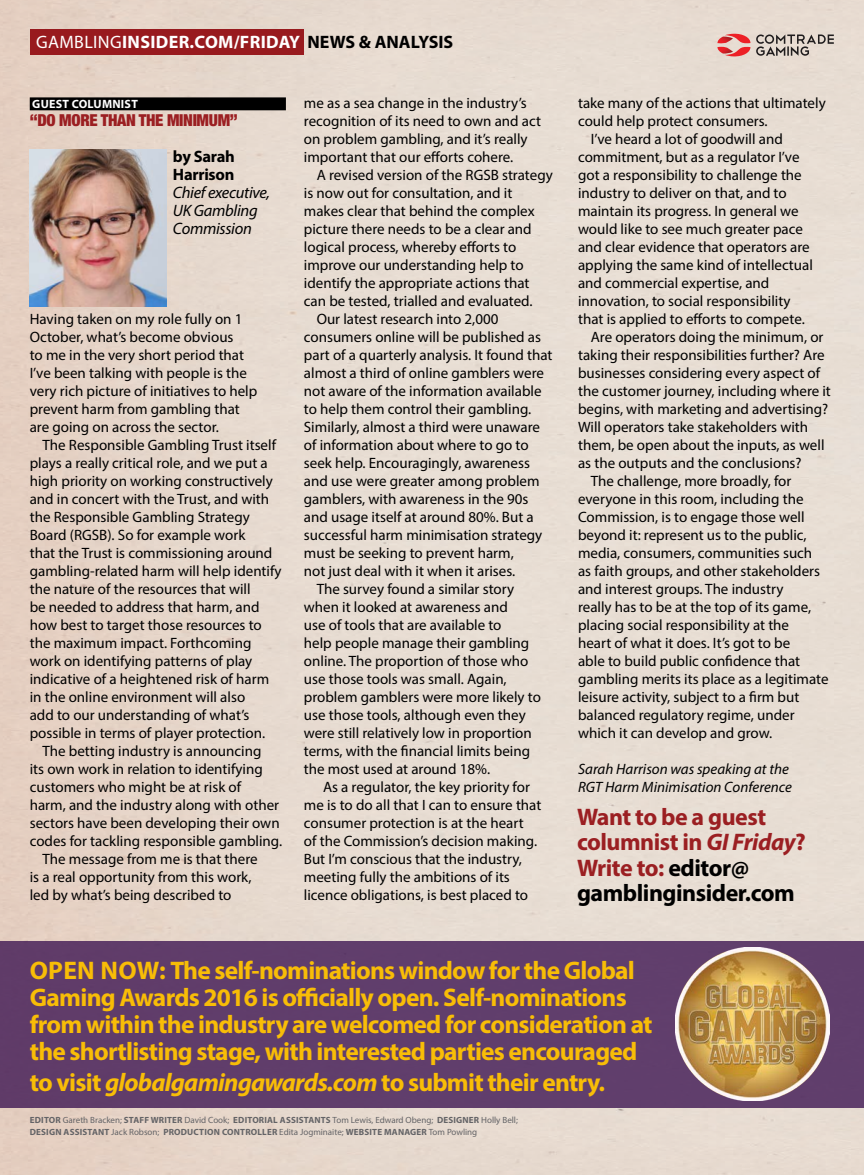
<style>
.page{position:relative;width:864px;height:1175px;background:#fff}
.page>*{position:absolute;margin:0;border:0;box-sizing:border-box;transform-origin:0 0}
.t1{font:700 25.5px/27px "Myriad Pro";letter-spacing:-.03em;color:#f8bd07}
.t2{font:700 24px/25.5px "Myriad Pro";letter-spacing:-.02em;color:#9b1f22}
.t3{font:700 18px "Myriad Pro";letter-spacing:.005em;color:#fff}
.t4{font:italic 16.5px/18px "Myriad Pro";letter-spacing:-.02em;color:#000}
.t5{font:900 condensed 16.5px "Helvetica Neue LT Std";letter-spacing:-.02em;color:#9b1f22}
.t6{font:700 16.5px/18px "Myriad Pro";letter-spacing:-.02em;color:#000}
.t7{font:15px/18px "Myriad Pro";color:#000}
.t8{font:italic 15px/18px "Myriad Pro";color:#000}
.t9{font:700 12px "Myriad Pro";letter-spacing:.02em;color:#fff}
.t10{font:9px "Myriad Pro";color:#636366}
.t11{font:700 9px "Myriad Pro";letter-spacing:.02em;color:#636366}
.s1{font-weight:400}
.s2{color:#000}
.s3{font-style:italic}
.s4{font-weight:700}
</style>
<div class="page">
<img style="left:0;top:0;width:864px;height:1174px">
<div style="left:30px;top:29px;width:274px;height:25px;background:#981a1e"></div>
<div style="left:30px;top:97px;width:256px;height:13px;background:#000"></div>
<img style="left:30px;top:150px;width:137px;height:156px">
<div style="left:0;top:940px;width:864px;height:167px;background:#603e6c"></div>
<svg style="left:717px;top:33px;width:33px;height:23px"></svg>
<svg style="left:756px;top:34px;width:78px;height:22px"></svg>
<img style="left:676px;top:947px;width:153px;height:153px">
<p class="t3" style="left:36px;top:30px;width:419px"><span class="s1">GAMBLING</span>INSIDER.COM/FRIDAY <span class="s2">NEWS &amp; ANALYSIS</span></p>
<p class="t9" style="left:32px;top:96px;width:107px">GUEST COLUMNIST</p>
<p class="t5" style="left:30px;top:110px;width:210px">“DO MORE THAN THE MINIMUM”</p>
<p class="t6" style="left:173px;top:147px;width:63px">by Sarah<br>Harrison</p>
<p class="t4" style="left:173px;top:183px;width:99px">Chief executive,<br>UK Gambling<br>Commission</p>
<p class="t7" style="left:30px;top:310px;width:229px">Having taken on my role fully on 1<br>October, what’s become obvious<br>to me in the very short period that I’ve been talking with people is the very rich picture of initiatives to help prevent harm from gambling that are going on across the sector.</p>
<p class="t7" style="left:30px;top:436px;width:253px;text-indent:13px">The Responsible Gambling Trust itself plays a really critical role, and we put a high priority on working constructively and in concert with the Trust, and with the Responsible Gambling Strategy Board (RGSB). So for example work<br>that the Trust is commissioning around gambling-related harm will help identify the nature of the resources that will<br>be needed to address that harm, and how best to target those resources to the maximum impact. Forthcoming work on identifying patterns of play indicative of a heightened risk of harm in the online environment will also<br>add to our understanding of what’s possible in terms of player protection.</p>
<p class="t7" style="left:30px;top:742px;width:254px;text-indent:13px">The betting industry is announcing<br>its own work in relation to identifying customers who might be at risk of<br>harm, and the industry along with other sectors have been developing their own codes for tackling responsible gambling.</p>
<p class="t7" style="left:30px;top:850px;width:229px;text-indent:13px">The message from me is that there is a real opportunity from this work, led by what’s being described to</p>
<p class="t7" style="left:304px;top:94px;width:239px">me as a sea change in the industry’s recognition of its need to own and act on problem gambling, and it’s really important that our efforts cohere.</p>
<p class="t7" style="left:304px;top:166px;width:250px;text-indent:13px">A revised version of the RGSB strategy is now out for consultation, and it makes clear that behind the complex picture there needs to be a clear and logical process, whereby efforts to improve our understanding help to identify the appropriate actions that can be tested, trialled and evaluated.</p>
<p class="t7" style="left:304px;top:310px;width:250px;text-indent:13px">Our latest research into 2,000 consumers online will be published as part of a quarterly analysis. It found that almost a third of online gamblers were not aware of the information available to help them control their gambling.<br>Similarly, almost a third were unaware of information about where to go to seek help. Encouragingly, awareness and use were greater among problem gamblers, with awareness in the 90s and usage itself at around 80%. But a successful harm minimisation strategy must be seeking to prevent harm,<br>not just deal with it when it arises.</p>
<p class="t7" style="left:304px;top:580px;width:239px;text-indent:13px">The survey found a similar story when it looked at awareness and<br>use of tools that are available to<br>help people manage their gambling online. The proportion of those who use those tools was small. Again, problem gamblers were more likely to use those tools, although even they were still relatively low in proportion terms, with the financial limits being the most used at around 18%.</p>
<p class="t7" style="left:304px;top:778px;width:239px;text-indent:19px">As a regulator, the key priority for me is to do all that I can to ensure that consumer protection is at the heart<br>of the Commission’s decision making.<br>But I’m conscious that the industry, meeting fully the ambitions of its licence obligations, is best placed to</p>
<p class="t7" style="left:578px;top:94px;width:249px">take many of the actions that ultimately could help protect consumers.</p>
<p class="t7" style="left:578px;top:130px;width:236px;text-indent:13px">I’ve heard a lot of goodwill and commitment, but as a regulator I’ve got a responsibility to challenge the industry to deliver on that, and to maintain its progress. In general we would like to see much greater pace and clear evidence that operators are applying the same kind of intellectual and commercial expertise, and innovation, to social responsibility that is applied to efforts to compete.</p>
<p class="t7" style="left:578px;top:328px;width:254px;text-indent:13px">Are operators doing the minimum, or taking their responsibilities further? Are businesses considering every aspect of the customer journey, including where it begins, with marketing and advertising?<br>Will operators take stakeholders with them, be open about the inputs, as well as the outputs and the conclusions?</p>
<p class="t7" style="left:578px;top:472px;width:252px;text-indent:13px">The challenge, more broadly, for everyone in this room, including the Commission, is to engage those well beyond it: represent us to the public, media, consumers, communities such as faith groups, and other stakeholders and interest groups. The industry<br>really has to be at the top of its game, placing social responsibility at the<br>heart of what it does. It’s got to be<br>able to build public confidence that gambling merits its place as a legitimate leisure activity, subject to a firm but balanced regulatory regime, under which it can develop and grow.</p>
<p class="t8" style="left:578px;top:760px;width:215px">Sarah Harrison was speaking at the<br>RGT Harm Minimisation Conference</p>
<p class="t2" style="left:577px;top:803px;width:230px">Want to be a guest columnist in <span class="s3">GI Friday</span>?<br>Write to: <span class="s2">editor@ gamblinginsider.com</span></p>
<p class="t1" style="left:30px;top:955px;width:624px">OPEN NOW: The self-nominations window for the Global Gaming Awards 2016 is officially open. Self-nominations from within the industry are welcomed for consideration at the shortlisting stage, with interested parties encouraged</p>
<p class="t1" style="left:30px;top:1068px;width:577px">to visit <span class="s3">globalgamingawards.com</span> to submit their entry.</p>
<p class="t10" style="left:30px;top:1114px;width:490px"><span class="s4">EDITOR</span> Gareth Bracken; <span class="s4">STAFF WRITER</span> David Cook; <span class="s4">EDITORIAL ASSISTANTS</span> Tom Lewis, Edward Obeng; <span class="s4">DESIGNER</span> Holly Bell;</p>
<p class="t11" style="left:30px;top:1125px;width:449px">DESIGN ASSISTANT <span class="s1">Jack Robson;</span> PRODUCTION CONTROLLER <span class="s1">Edita Jogminaite;</span> WEBSITE MANAGER <span class="s1">Tom Powling</span></p>
</div>
